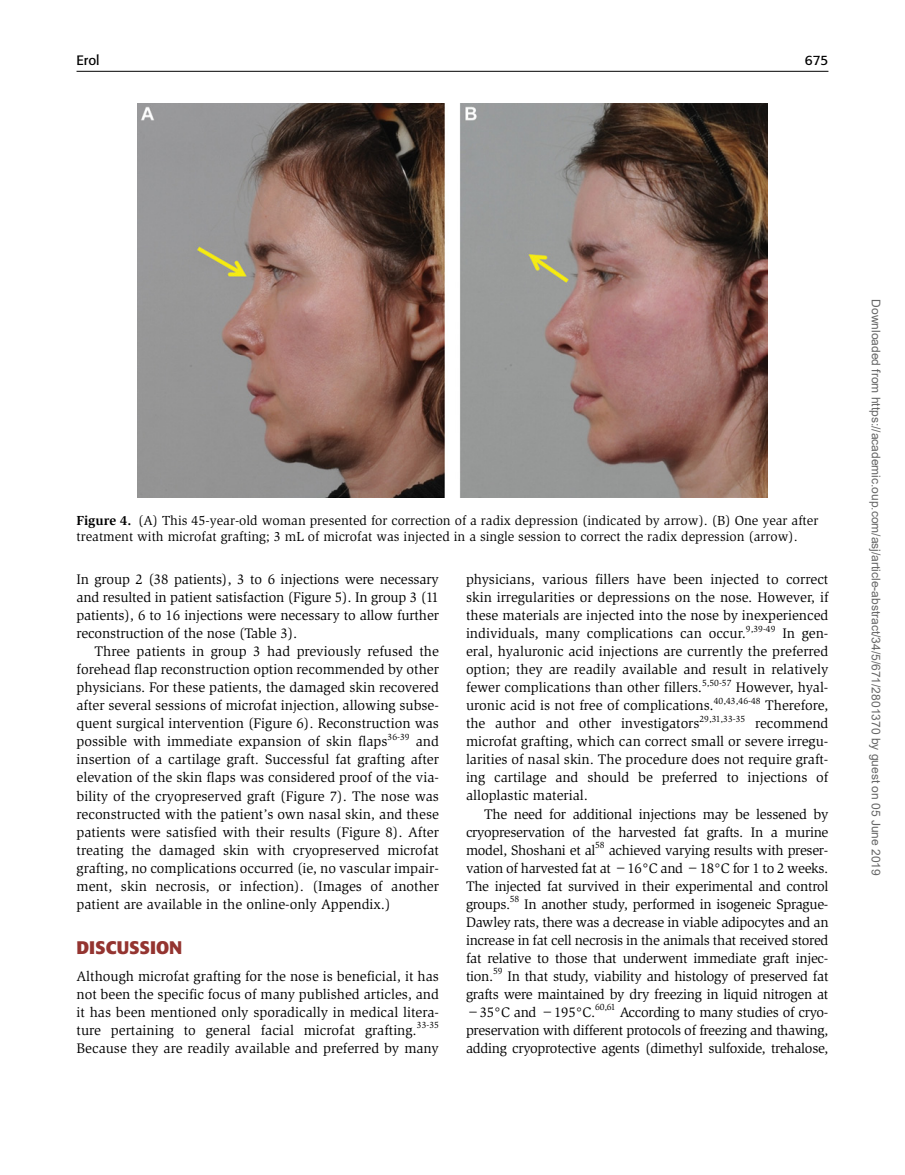
<style>
.page{position:relative;width:905px;height:1175px;background:#fff}
.page>*{position:absolute;margin:0;border:0;box-sizing:border-box;transform-origin:0 0}
.t1{font:700 18px "Formata";color:#943430}
.t2{font:14.25px/18px "Slimbach";color:#000;text-align:justify}
.t3{font:13.5px/15.8px "Slimbach";color:#000}
.t4{font:13.5px "Formata";color:#000}
.t5{font:12px "Arial";color:#666}
.s1{font-weight:700}
</style>
<div class="page">
<hr style="left:76px;top:71px;width:752px;height:1px;background:#000">
<img style="left:137px;top:104px;width:630px;height:393px">
<p class="t4" style="left:76px;top:52px;width:25px">Erol</p>
<p class="t4" style="left:804px;top:52px;width:25px">675</p>
<p class="t3" style="left:76px;top:512px;width:743px"><span class="s1">Figure 4.</span> (A) This 45-year-old woman presented for correction of a radix depression (indicated by arrow). (B) One year after treatment with microfat grafting; 3 mL of microfat was injected in a single session to correct the radix depression (arrow).</p>
<p class="t2" style="left:76px;top:570px;width:364px">In group 2 (38 patients), 3 to 6 injections were necessary and resulted in patient satisfaction (Figure 5). In group 3 (11 patients), 6 to 16 injections were necessary to allow further reconstruction of the nose (Table 3).</p>
<p class="t2" style="left:76px;top:642px;width:364px;text-indent:18px">Three patients in group 3 had previously refused the forehead flap reconstruction option recommended by other physicians. For these patients, the damaged skin recovered after several sessions of microfat injection, allowing subse&shy;quent surgical intervention (Figure 6). Reconstruction was possible with immediate expansion of skin flaps<sup>36-39</sup> and insertion of a cartilage graft. Successful fat grafting after elevation of the skin flaps was considered proof of the via&shy;bility of the cryopreserved graft (Figure 7). The nose was reconstructed with the patient’s own nasal skin, and these patients were satisfied with their results (Figure 8). After treating the damaged skin with cryopreserved microfat grafting, no complications occurred (ie, no vascular impair&shy;ment, skin necrosis, or infection). (Images of another patient are available in the online-only Appendix.)</p>
<p class="t1" style="left:76px;top:936px;width:107px">DISCUSSION</p>
<p class="t2" style="left:76px;top:966px;width:364px">Although microfat grafting for the nose is beneficial, it has not been the specific focus of many published articles, and it has been mentioned only sporadically in medical litera&shy;ture pertaining to general facial microfat grafting.<sup>33-35<br></sup>Because they are readily available and preferred by many</p>
<p class="t2" style="left:466px;top:570px;width:364px">physicians, various fillers have been injected to correct skin irregularities or depressions on the nose. However, if these materials are injected into the nose by inexperienced individuals, many complications can occur.<sup>9,39-49</sup> In gen&shy;eral, hyaluronic acid injections are currently the preferred option; they are readily available and result in relatively fewer complications than other fillers.<sup>5,50-57</sup> However, hyal&shy;uronic acid is not free of complications.<sup>40,43,46-48</sup> Therefore, the author and other investigators<sup>29,31,33-35</sup> recommend microfat grafting, which can correct small or severe irregu&shy;larities of nasal skin. The procedure does not require graft&shy;ing cartilage and should be preferred to injections of alloplastic material.</p>
<p class="t2" style="left:466px;top:804px;width:364px;text-indent:18px">The need for additional injections may be lessened by cryopreservation of the harvested fat grafts. In a murine model, Shoshani et al<sup>58</sup> achieved varying results with preser&shy;vation of harvested fat at −16°C and −18°C for 1 to 2 weeks.<br>The injected fat survived in their experimental and control groups.<sup>58</sup> In another study, performed in isogeneic Sprague-Dawley rats, there was a decrease in viable adipocytes and an increase in fat cell necrosis in the animals that received stored fat relative to those that underwent immediate graft injec&shy;tion.<sup>59</sup> In that study, viability and histology of preserved fat grafts were maintained by dry freezing in liquid nitrogen at −35°C and −195°C.<sup>60,61</sup> According to many studies of cryo&shy;preservation with different protocols of freezing and thawing, adding cryoprotective agents (dimethyl sulfoxide, trehalose,</p>
<p class="t5" style="left:880px;top:299px;width:577px;rotate:90deg">Downloaded from https://academic.oup.com/asj/article-abstract/34/5/671/2801370 by guest on 05 June 2019</p>
</div>
